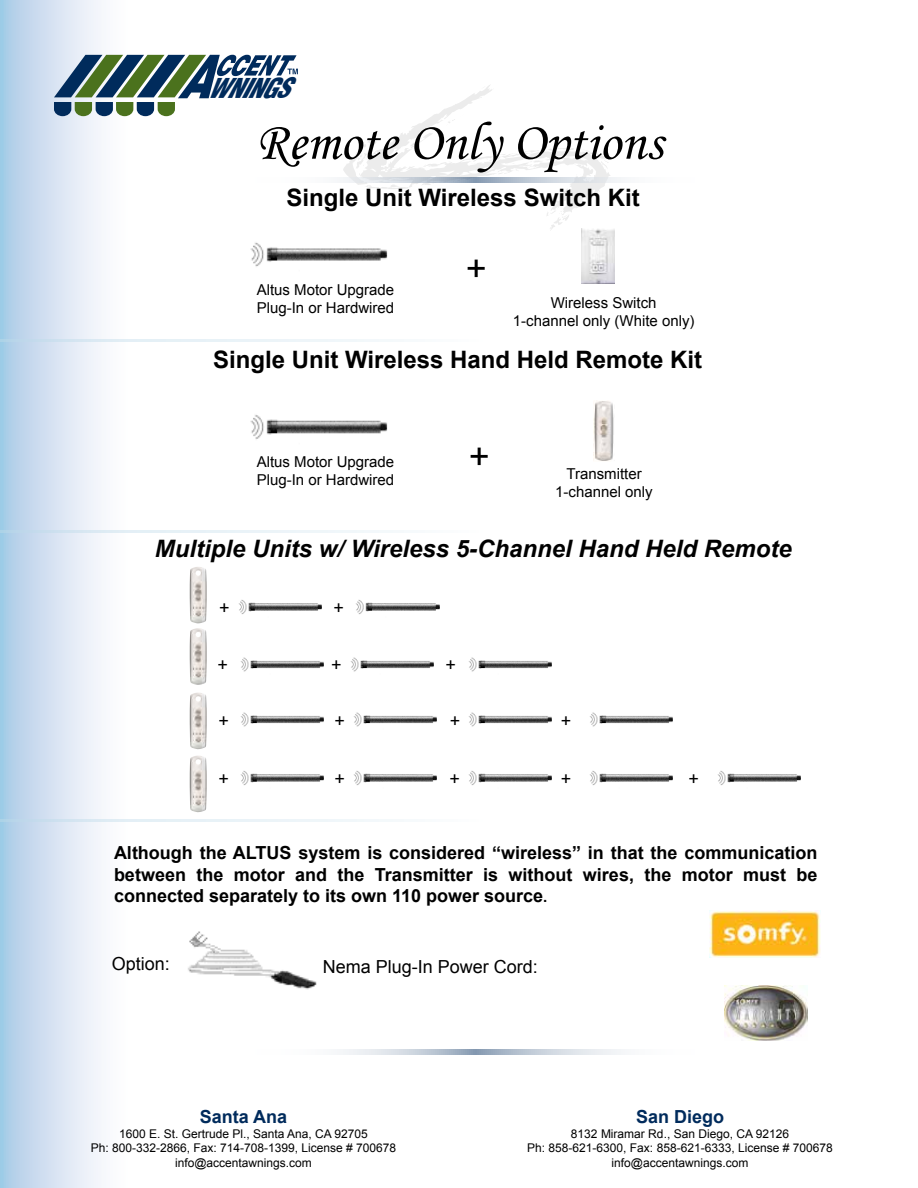
<style>
.page{position:relative;width:918px;height:1188px;background:#fff}
.page>*{position:absolute;margin:0;border:0;box-sizing:border-box;transform-origin:0 0}
.t1{font:54px "Monotype Corsiva";color:#000}
.t2{font:36px "Arial";color:#000}
.t3{font:italic 30px "Helvetica Condensed Black Se";color:#002b5c}
.t4{font:700 24px "Arial";color:#000}
.t5{font:italic 700 24px "Arial";color:#000}
.t6{font:700 18px/21.6px "Arial";color:#000;text-align:justify}
.t7{font:18px "Arial";color:#000}
.t8{font:700 18px "Arial";color:#002b5c}
.t9{font:15px/18px "Arial";color:#000}
.t10{font:12px/14.4px "Arial";color:#000;text-align:center}
.s1{font-size:15px}
</style>
<div class="page">
<div style="left:0;top:1px;width:156px;height:1187px;background:linear-gradient(to right,#b3cee9,#fff)"></div>
<svg style="left:54px;top:55px;width:244px;height:61px"></svg>
<svg style="left:339px;top:85px;width:272px;height:145px"></svg>
<svg style="left:339px;top:178px;width:284px;height:4px"></svg>
<svg style="left:339px;top:1050px;width:284px;height:4px"></svg>
<svg style="left:0;top:340px;width:393px;height:2px"></svg>
<svg style="left:0;top:530px;width:393px;height:2px"></svg>
<svg style="left:0;top:820px;width:393px;height:2px"></svg>
<img style="left:238px;top:600px;width:84px;height:14px">
<img style="left:240px;top:657px;width:84px;height:15px">
<img style="left:240px;top:712px;width:84px;height:15px">
<img style="left:250px;top:242px;width:138px;height:25px">
<img style="left:350px;top:657px;width:84px;height:15px">
<img style="left:468px;top:657px;width:84px;height:15px">
<img style="left:356px;top:600px;width:84px;height:14px">
<img style="left:353px;top:712px;width:84px;height:15px">
<img style="left:468px;top:712px;width:84px;height:15px">
<img style="left:589px;top:712px;width:84px;height:15px">
<img style="left:250px;top:415px;width:138px;height:25px">
<img style="left:188px;top:931px;width:129px;height:59px">
<img style="left:240px;top:771px;width:84px;height:14px">
<img style="left:353px;top:771px;width:84px;height:14px">
<img style="left:468px;top:771px;width:84px;height:14px">
<img style="left:589px;top:771px;width:84px;height:14px">
<img style="left:717px;top:771px;width:84px;height:14px">
<img style="left:724px;top:986px;width:84px;height:55px">
<img style="left:710px;top:910px;width:111px;height:48px">
<img style="left:190px;top:567px;width:17px;height:56px">
<img style="left:190px;top:628px;width:17px;height:57px">
<img style="left:190px;top:693px;width:17px;height:56px">
<img style="left:190px;top:756px;width:17px;height:56px">
<img style="left:593px;top:401px;width:21px;height:60px">
<img style="left:581px;top:229px;width:34px;height:55px">
<h3 class="t3" style="left:207px;top:76px;width:98px">WNINGS</h3>
<h1 class="t1" style="left:255px;top:109px;width:409px">Remote Only Options</h1>
<h3 class="t4" style="left:286px;top:182px;width:355px">Single Unit Wireless Switch Kit</h3>
<p class="t9" style="left:257px;top:281px;width:139px">Altus Motor Upgrade<br>Plug-In or Hardwired</p>
<h2 class="t2" style="left:466px;top:245px;width:23px">+</h2>
<p class="t9" style="left:513px;top:294px;width:183px;text-align:center">Wireless Switch<br>1-channel only (White only)</p>
<h3 class="t4" style="left:213px;top:344px;width:491px">Single Unit Wireless Hand Held Remote Kit</h3>
<p class="t9" style="left:257px;top:453px;width:139px">Altus Motor Upgrade<br>Plug-In or Hardwired</p>
<h2 class="t2" style="left:469px;top:433px;width:23px">+</h2>
<p class="t9" style="left:555px;top:465px;width:99px;text-align:center">Transmitter<br>1-channel only</p>
<h3 class="t5" style="left:155px;top:533px;width:639px">Multiple Units w/ Wireless 5-Channel Hand Held Remote</h3>
<h3 class="t7" style="left:219px;top:596px;width:12px">+</h3>
<h3 class="t7" style="left:333px;top:596px;width:12px">+</h3>
<h3 class="t7" style="left:217px;top:653px;width:12px">+</h3>
<h3 class="t7" style="left:331px;top:653px;width:12px">+</h3>
<h3 class="t7" style="left:446px;top:653px;width:12px">+</h3>
<h3 class="t7" style="left:218px;top:709px;width:12px">+</h3>
<h3 class="t7" style="left:334px;top:709px;width:12px">+</h3>
<h3 class="t7" style="left:450px;top:709px;width:12px">+</h3>
<h3 class="t7" style="left:561px;top:709px;width:12px">+</h3>
<h3 class="t7" style="left:218px;top:767px;width:12px">+</h3>
<h3 class="t7" style="left:334px;top:767px;width:12px">+</h3>
<h3 class="t7" style="left:450px;top:767px;width:12px">+</h3>
<h3 class="t7" style="left:561px;top:767px;width:12px">+</h3>
<h3 class="t7" style="left:688px;top:767px;width:12px">+</h3>
<h3 class="t6" style="left:114px;top:843px;width:705px">Although the ALTUS system is considered “wireless” in that the communication between the motor and the Transmitter is without wires, the motor must be connected separately to its own 110 power source<span class="s1">.</span></h3>
<h3 class="t7" style="left:112px;top:952px;width:60px">Option:</h3>
<h3 class="t7" style="left:323px;top:955px;width:217px">Nema Plug-In Power Cord:</h3>
<h3 class="t8" style="left:200px;top:1105px;width:89px">Santa Ana</h3>
<p class="t10" style="left:91px;top:1127px;width:307px">1600 E. St. Gertrude Pl., Santa Ana, CA 92705<br>Ph: 800-332-2866, Fax: 714-708-1399, License # 700678 info@accentawnings.com</p>
<h3 class="t8" style="left:636px;top:1105px;width:90px">San Diego</h3>
<p class="t10" style="left:527px;top:1127px;width:307px">8132 Miramar Rd., San Diego, CA 92126<br>Ph: 858-621-6300, Fax: 858-621-6333, License # 700678 info@accentawnings.com</p>
</div>
